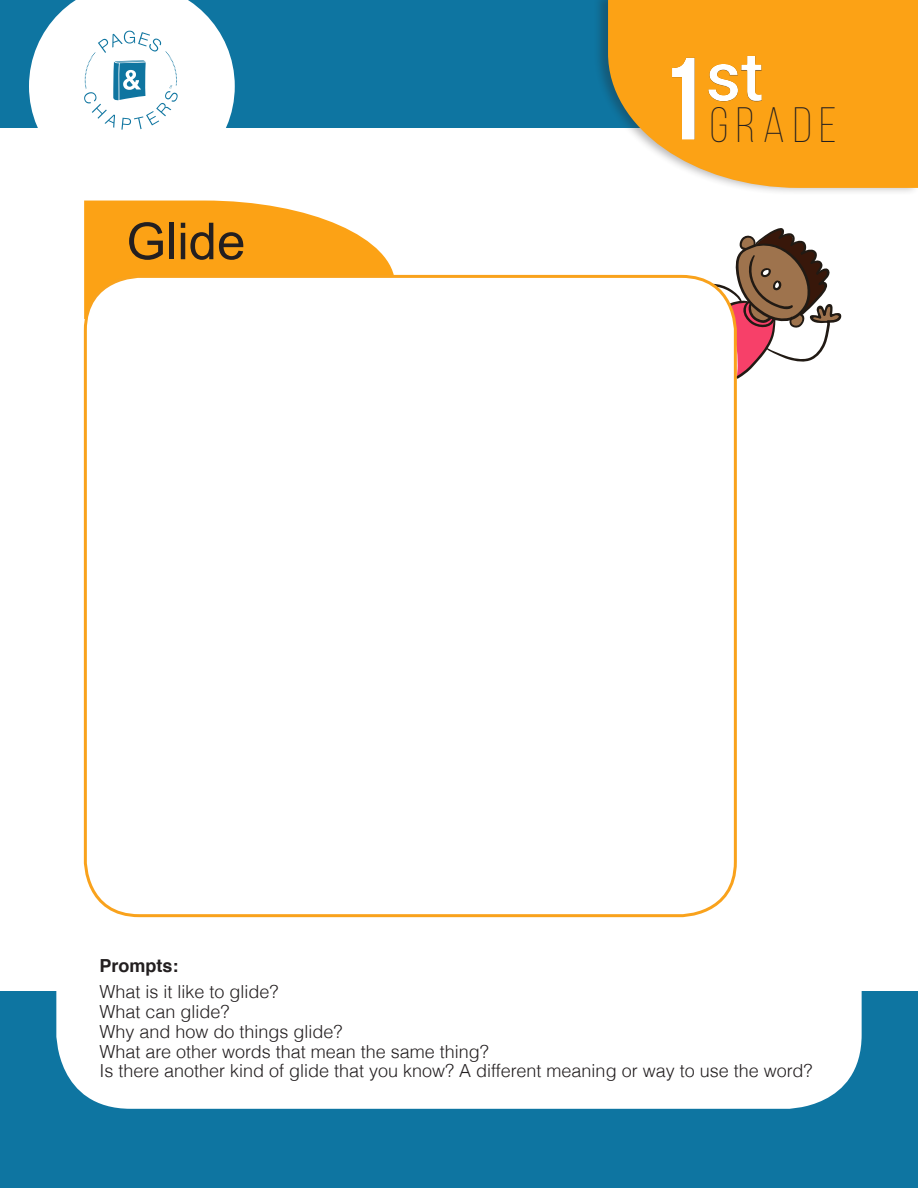
<style>
.page{position:relative;width:918px;height:1188px;background:#fff}
.page>*{position:absolute;margin:0;border:0;box-sizing:border-box;transform-origin:0 0}
.t1{font:500 68.25px "Roboto";color:#fff}
.t2{font:51px "Helvetica";color:#231f20}
.t3{font:300 49.65px "Bebas Neue";letter-spacing:.16em;color:#231f20}
.t4{font:300 18px "Helvetica";color:#231f20}
.t5{font:700 18px "Helvetica";color:#231f20}
.s1{font-family:"Bebas Neue";font-weight:700;font-size:117px}
</style>
<div class="page">
<div style="left:0;top:991px;width:918px;height:197px;background:#0e75a1"></div>
<div style="left:56px;top:302px;width:806px;height:807px;background:#fff;border-radius:74px"></div>
<svg style="left:711px;top:228px;width:131px;height:151px"></svg>
<div style="left:0;top:0;width:918px;height:127px;background:#0e75a1"></div>
<div style="left:593px;top:0;width:325px;height:196px;background:#231f20;opacity:.32"></div>
<svg style="left:608px;top:0;width:310px;height:188px;fill:#fca215"></svg>
<svg style="left:84px;top:201px;width:311px;height:118px"></svg>
<svg style="left:29px;top:0;width:206px;height:130px"></svg>
<div style="left:85px;top:276px;width:650px;height:640px;background:#fff;border-radius:54px"></div>
<div style="left:84px;top:275px;width:653px;height:642px;border:3px solid #f9a21c;border-radius:54px"></div>
<div style="left:628px;top:29px;width:216px;height:131px;background:#fca215"></div>
<p class="t2" style="left:126px;top:206px;width:121px">Glide</p>
<h1 class="t1" style="left:659px;top:29px;width:106px"><span class="s1">1</span>st</h1>
<p class="t3" style="left:710px;top:98px;width:129px">GRADE</p>
<p class="t5" style="left:99px;top:954px;width:81px">Prompts:</p>
<p class="t4" style="left:99px;top:977px;width:181px">What is it like to glide?</p>
<p class="t4" style="left:99px;top:997px;width:132px">What can glide?</p>
<p class="t4" style="left:99px;top:1017px;width:245px">Why and how do things glide?</p>
<p class="t4" style="left:99px;top:1037px;width:391px">What are other words that mean the same thing?</p>
<p class="t4" style="left:99px;top:1057px;width:714px">Is there another kind of glide that you know? A different meaning or way to use the word?</p>
</div>
